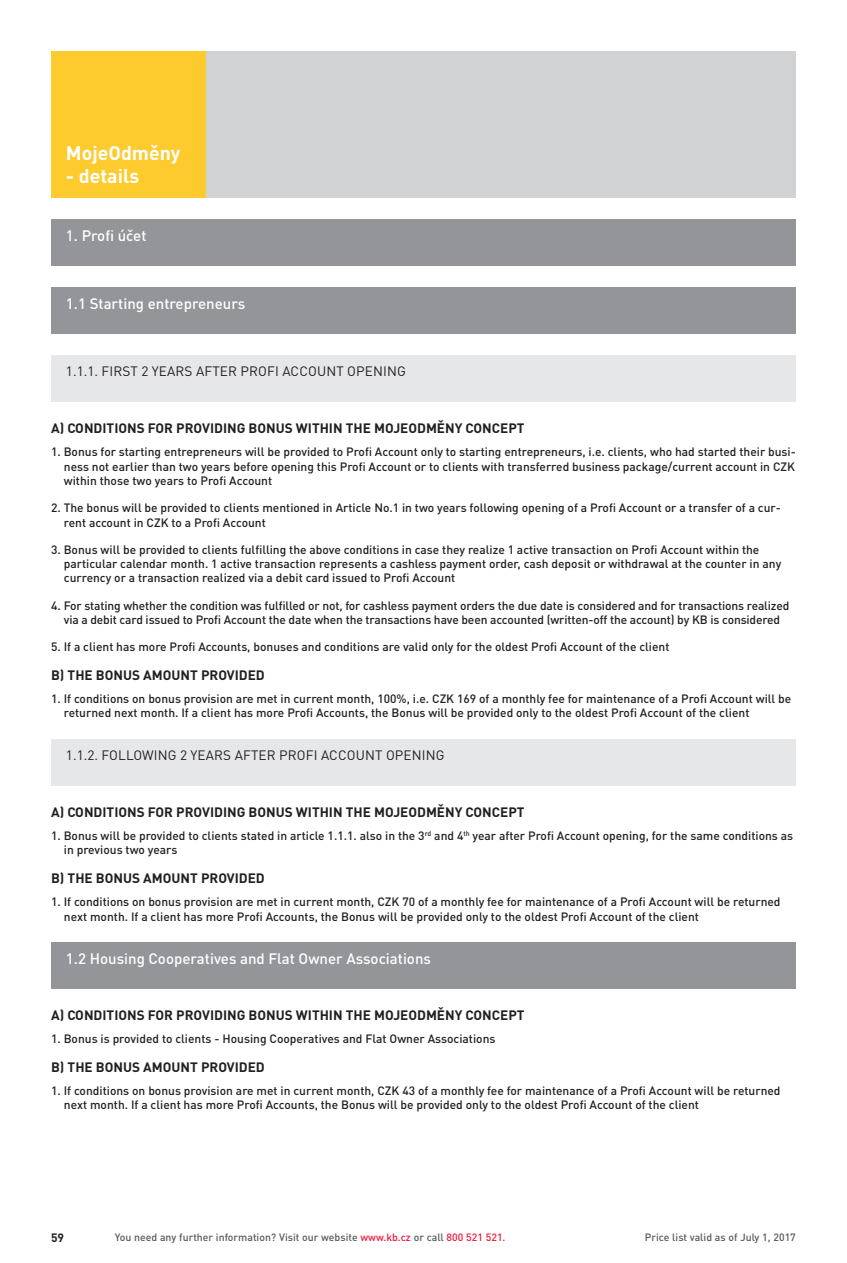
<style>
.page{position:relative;width:847px;height:1263px;background:#fff}
.page>*{position:absolute;margin:0;border:0;box-sizing:border-box;transform-origin:0 0}
.t1{font:700 19.5px "DIN Pro";color:#fff}
.t2{font:500 15px "DIN Pro";color:#fff}
.t3{font:700 13.5px "DIN Pro";color:#231f20}
.t4{font:13.5px "DIN Pro";letter-spacing:.01em;color:#231f20}
.t5{font:500 12px/14.4px "DIN Pro";color:#231f20}
.t6{font:700 12px "DIN Pro";color:#231f20}
.t7{font:500 10.5px "DIN Pro";color:#57585a}
.s1{color:#ed1a3a}
</style>
<div class="page">
<div style="left:191px;top:51px;width:604px;height:146px;background:#d1d2d4"></div>
<div style="left:51px;top:51px;width:155px;height:146px;background:#fecb2f"></div>
<div style="left:51px;top:287px;width:744px;height:47px;background:#939598"></div>
<div style="left:51px;top:219px;width:744px;height:47px;background:#939598"></div>
<div style="left:51px;top:942px;width:744px;height:47px;background:#939598"></div>
<div style="left:51px;top:355px;width:744px;height:47px;background:#e6e7e9"></div>
<div style="left:51px;top:739px;width:744px;height:46px;background:#e6e7e9"></div>
<h1 class="t1" style="left:66px;top:140px;width:116px">MojeOdměny</h1>
<h1 class="t1" style="left:66px;top:162px;width:75px">- details</h1>
<p class="t2" style="left:66px;top:225px;width:82px">1. Profi účet</p>
<p class="t2" style="left:66px;top:293px;width:181px">1.1 Starting entrepreneurs</p>
<p class="t4" style="left:66px;top:362px;width:341px">1.1.1. FIRST 2 YEARS AFTER PROFI ACCOUNT OPENING</p>
<p class="t3" style="left:51px;top:419px;width:475px">A) CONDITIONS FOR PROVIDING BONUS WITHIN THE MOJEODMĚNY CONCEPT</p>
<p class="t5" style="left:64px;top:444px;width:733px;text-align:justify;text-indent:-13px">1. Bonus for starting entrepreneurs will be provided to Profi Account only to starting entrepreneurs, i.e. clients, who had started their busi&shy;ness not earlier than two years before opening this Profi Account or to clients with transferred business package/current account in CZK within those two years to Profi Account</p>
<p class="t5" style="left:64px;top:500px;width:718px;text-indent:-13px">2. The bonus will be provided to clients mentioned in Article No.1 in two years following opening of a Profi Account or a transfer of a cur&shy;rent account in CZK to a Profi Account</p>
<p class="t5" style="left:64px;top:542px;width:718px;text-indent:-13px">3. Bonus will be provided to clients fulfilling the above conditions in case they realize 1 active transaction on Profi Account within the particular calendar month. 1 active transaction represents a cashless payment order, cash deposit or withdrawal at the counter in any currency or a transaction realized via a debit card issued to Profi Account</p>
<p class="t5" style="left:51px;top:598px;width:739px;text-align:center">4. For stating whether the condition was fulfilled or not, for cashless payment orders the due date is considered and for transactions realized via a debit card issued to Profi Account the date when the transactions have been accounted (written-off the account) by KB is considered</p>
<p class="t5" style="left:51px;top:639px;width:619px">5. If a client has more Profi Accounts, bonuses and conditions are valid only for the oldest Profi Account of the client</p>
<p class="t3" style="left:51px;top:666px;width:215px">B) THE BONUS AMOUNT PROVIDED</p>
<p class="t5" style="left:64px;top:691px;width:728px;text-indent:-13px">1. If conditions on bonus provision are met in current month, 100%, i.e. CZK 169 of a monthly fee for maintenance of a Profi Account will be returned next month. If a client has more Profi Accounts, the Bonus will be provided only to the oldest Profi Account of the client</p>
<p class="t4" style="left:66px;top:746px;width:380px">1.1.2. FOLLOWING 2 YEARS AFTER PROFI ACCOUNT OPENING</p>
<p class="t3" style="left:51px;top:803px;width:475px">A) CONDITIONS FOR PROVIDING BONUS WITHIN THE MOJEODMĚNY CONCEPT</p>
<p class="t5" style="left:64px;top:828px;width:730px;text-indent:-13px">1. Bonus will be provided to clients stated in article 1.1.1. also in the 3<sup>rd</sup> and 4<sup>th</sup> year after Profi Account opening, for the same conditions as in previous two years</p>
<p class="t3" style="left:51px;top:869px;width:215px">B) THE BONUS AMOUNT PROVIDED</p>
<p class="t5" style="left:64px;top:894px;width:718px;text-indent:-13px">1. If conditions on bonus provision are met in current month, CZK 70 of a monthly fee for maintenance of a Profi Account will be returned next month. If a client has more Profi Accounts, the Bonus will be provided only to the oldest Profi Account of the client</p>
<p class="t2" style="left:66px;top:948px;width:366px">1.2 Housing Cooperatives and Flat Owner Associations</p>
<p class="t3" style="left:51px;top:1006px;width:475px">A) CONDITIONS FOR PROVIDING BONUS WITHIN THE MOJEODMĚNY CONCEPT</p>
<p class="t5" style="left:51px;top:1031px;width:445px">1. Bonus is provided to clients - Housing Cooperatives and Flat Owner Associations</p>
<p class="t3" style="left:51px;top:1058px;width:215px">B) THE BONUS AMOUNT PROVIDED</p>
<p class="t5" style="left:64px;top:1083px;width:718px;text-indent:-13px">1. If conditions on bonus provision are met in current month, CZK 43 of a monthly fee for maintenance of a Profi Account will be returned next month. If a client has more Profi Accounts, the Bonus will be provided only to the oldest Profi Account of the client</p>
<p class="t6" style="left:51px;top:1229px;width:15px">59</p>
<p class="t7" style="left:115px;top:1230px;width:392px">You need any further information? Visit our website <span class="s1">www.kb.cz</span> or call <span class="s1">800 521 521</span>.</p>
<p class="t7" style="left:644px;top:1230px;width:152px">Price list valid as of July 1, 2017</p>
</div>
